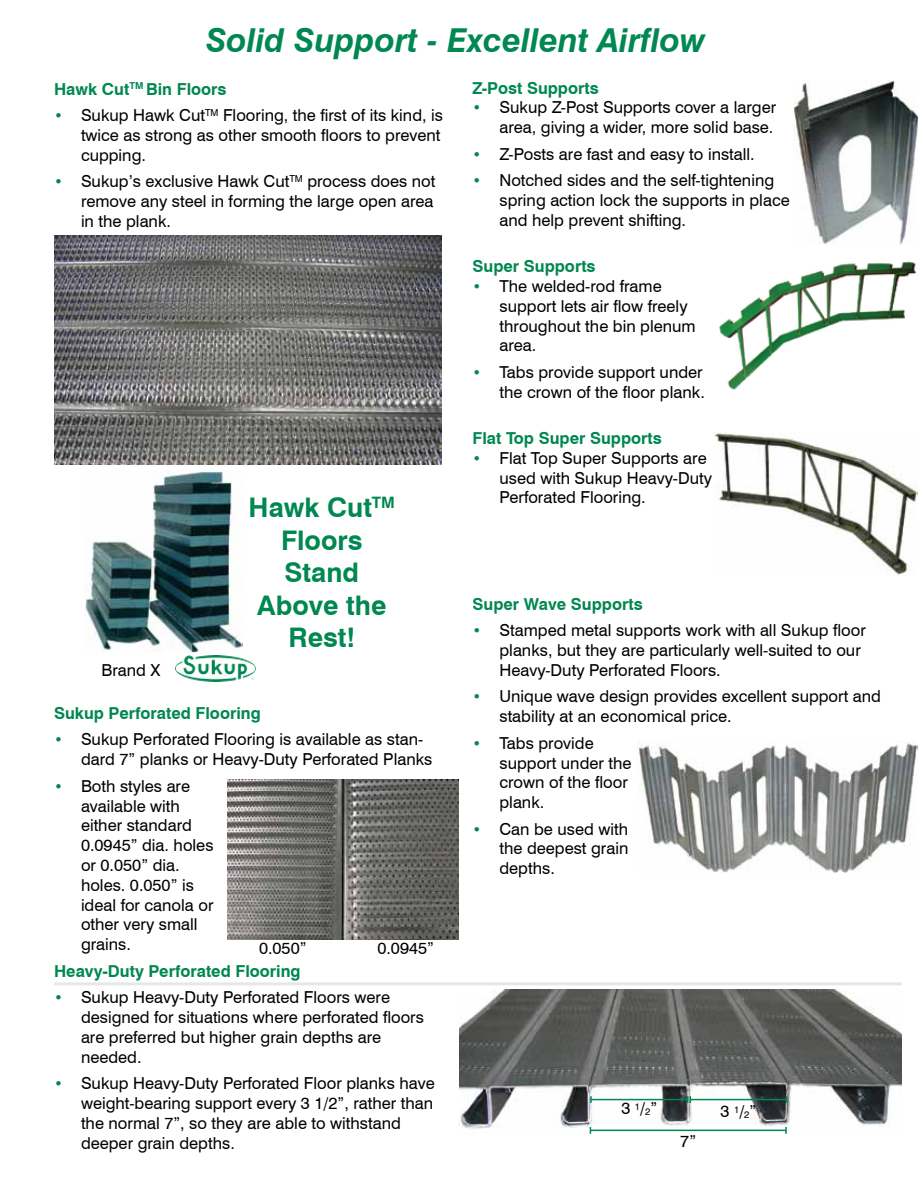
<style>
.page{position:relative;width:918px;height:1188px;background:#fff}
.page>*{position:absolute;margin:0;border:0;box-sizing:border-box;transform-origin:0 0}
.t1{font:italic 700 33px "Swiss 721 BT";color:#008752}
.t2{font:700 27px/32.4px "Swiss 721 BT";color:#008752;text-align:center}
.t3{font:16.5px/19.8px "Swiss 721 BT";color:#000}
.t4{font:700 16.5px "Swiss 721 BT";color:#008752}
.s1{font-size:15px;color:#008752}
.s2{font-size:9.6px}
</style>
<div class="page">
<img style="left:227px;top:780px;width:232px;height:159px">
<img style="left:459px;top:989px;width:443px;height:145px">
<hr style="left:591px;top:1099px;width:97px;height:1px;background:#008752">
<svg style="left:590px;top:1096px;width:2px;height:7px"></svg>
<hr style="left:690px;top:1099px;width:97px;height:1px;background:#008752">
<svg style="left:687px;top:1096px;width:4px;height:7px"></svg>
<hr style="left:590px;top:1130px;width:196px;height:1px;background:#008752">
<svg style="left:785px;top:1127px;width:2px;height:7px"></svg>
<img style="left:794px;top:81px;width:124px;height:164px">
<img style="left:719px;top:261px;width:197px;height:129px">
<img style="left:714px;top:432px;width:204px;height:143px">
<img style="left:637px;top:742px;width:281px;height:131px">
<img style="left:54px;top:235px;width:388px;height:229px">
<img style="left:84px;top:471px;width:159px;height:182px">
<img style="left:175px;top:656px;width:81px;height:25px">
<hr style="left:54px;top:982px;width:848px;height:3px;background:#e6e7e8">
<h1 class="t1" style="left:206px;top:17px;width:501px">Solid Support - Excellent Airflow</h1>
<p class="t4" style="left:54px;top:77px;width:174px">Hawk Cut<sup>TM</sup> Bin Floors</p>
<p class="t3" style="left:81px;top:105px;width:364px;text-indent:-27px"><span class="s1">•</span> Sukup Hawk Cut<sup>TM</sup> Flooring, the first of its kind, is twice as strong as other smooth floors to prevent cupping.</p>
<p class="t3" style="left:81px;top:171px;width:356px;text-indent:-27px"><span class="s1">•</span> Sukup’s exclusive Hawk Cut<sup>TM</sup> process does not remove any steel in forming the large open area in the plank.</p>
<p class="t4" style="left:472px;top:76px;width:128px">Z-Post Supports</p>
<p class="t3" style="left:472px;top:97px;width:305px;text-align:right"><span class="s1">•</span> Sukup Z-Post Supports cover a larger area, giving a wider, more solid base.</p>
<p class="t3" style="left:472px;top:143px;width:284px"><span class="s1">•</span> Z-Posts are fast and easy to install.</p>
<p class="t3" style="left:500px;top:170px;width:292px;text-indent:-27px"><span class="s1">•</span> Notched sides and the self-tightening spring action lock the supports in place and help prevent shifting.</p>
<p class="t4" style="left:473px;top:255px;width:125px">Super Supports</p>
<p class="t3" style="left:500px;top:276px;width:198px;text-indent:-27px"><span class="s1">•</span> The welded-rod frame support lets air flow freely throughout the bin plenum area.</p>
<p class="t3" style="left:472px;top:362px;width:234px;text-align:right"><span class="s1">•</span> Tabs provide support under the crown of the floor plank.</p>
<p class="t4" style="left:473px;top:427px;width:191px">Flat Top Super Supports</p>
<p class="t3" style="left:500px;top:447px;width:214px;text-indent:-27px"><span class="s1">•</span> Flat Top Super Supports are used with Sukup Heavy-Duty<br>Perforated Flooring.</p>
<h2 class="t2" style="left:249px;top:491px;width:148px">Hawk Cut<sup>TM<br></sup>Floors<br>Stand<br>Above the<br>Rest!</h2>
<p class="t4" style="left:473px;top:592px;width:172px">Super Wave Supports</p>
<p class="t3" style="left:500px;top:620px;width:368px;text-indent:-27px"><span class="s1">•</span> Stamped metal supports work with all Sukup floor planks, but they are particularly well-suited to our<br>Heavy-Duty Perforated Floors.</p>
<p class="t3" style="left:500px;top:686px;width:383px;text-indent:-27px"><span class="s1">•</span> Unique wave design provides excellent support and stability at an economical price.</p>
<p class="t3" style="left:500px;top:732px;width:134px;text-indent:-27px"><span class="s1">•</span> Tabs provide support under the crown of the floor plank.</p>
<p class="t3" style="left:500px;top:818px;width:130px;text-align:justify;text-indent:-27px"><span class="s1">•</span> Can be used with the deepest grain depths.</p>
<p class="t3" style="left:102px;top:659px;width:61px">Brand X</p>
<p class="t4" style="left:54px;top:702px;width:208px">Sukup Perforated Flooring</p>
<p class="t3" style="left:81px;top:729px;width:353px;text-indent:-27px"><span class="s1">•</span> Sukup Perforated Flooring is available as stan&shy;dard 7” planks or Heavy-Duty Perforated Planks</p>
<p class="t3" style="left:81px;top:775px;width:134px;text-indent:-27px"><span class="s1">•</span> Both styles are available with either standard<br>0.0945” dia. holes or 0.050” dia. holes. 0.050” is ideal for canola or other very small grains.</p>
<p class="t4" style="left:54px;top:959px;width:248px">Heavy-Duty Perforated Flooring</p>
<p class="t3" style="left:81px;top:987px;width:344px;text-indent:-27px"><span class="s1">•</span> Sukup Heavy-Duty Perforated Floors were designed for situations where perforated floors are preferred but higher grain depths are needed.</p>
<p class="t3" style="left:81px;top:1073px;width:355px;text-indent:-27px"><span class="s1">•</span> Sukup Heavy-Duty Perforated Floor planks have weight-bearing support every 3 1/2”, rather than the normal 7”, so they are able to withstand deeper grain depths.</p>
<p class="t3" style="left:259px;top:937px;width:49px">0.050”</p>
<p class="t3" style="left:377px;top:937px;width:58px">0.0945”</p>
<p class="t3" style="left:621px;top:1098px;width:37px">3 <sup>1</sup>/<span class="s2">2</span>”</p>
<p class="t3" style="left:720px;top:1101px;width:37px">3 <sup>1</sup>/<span class="s2">2</span>”</p>
<p class="t3" style="left:680px;top:1131px;width:17px">7”</p>
</div>
